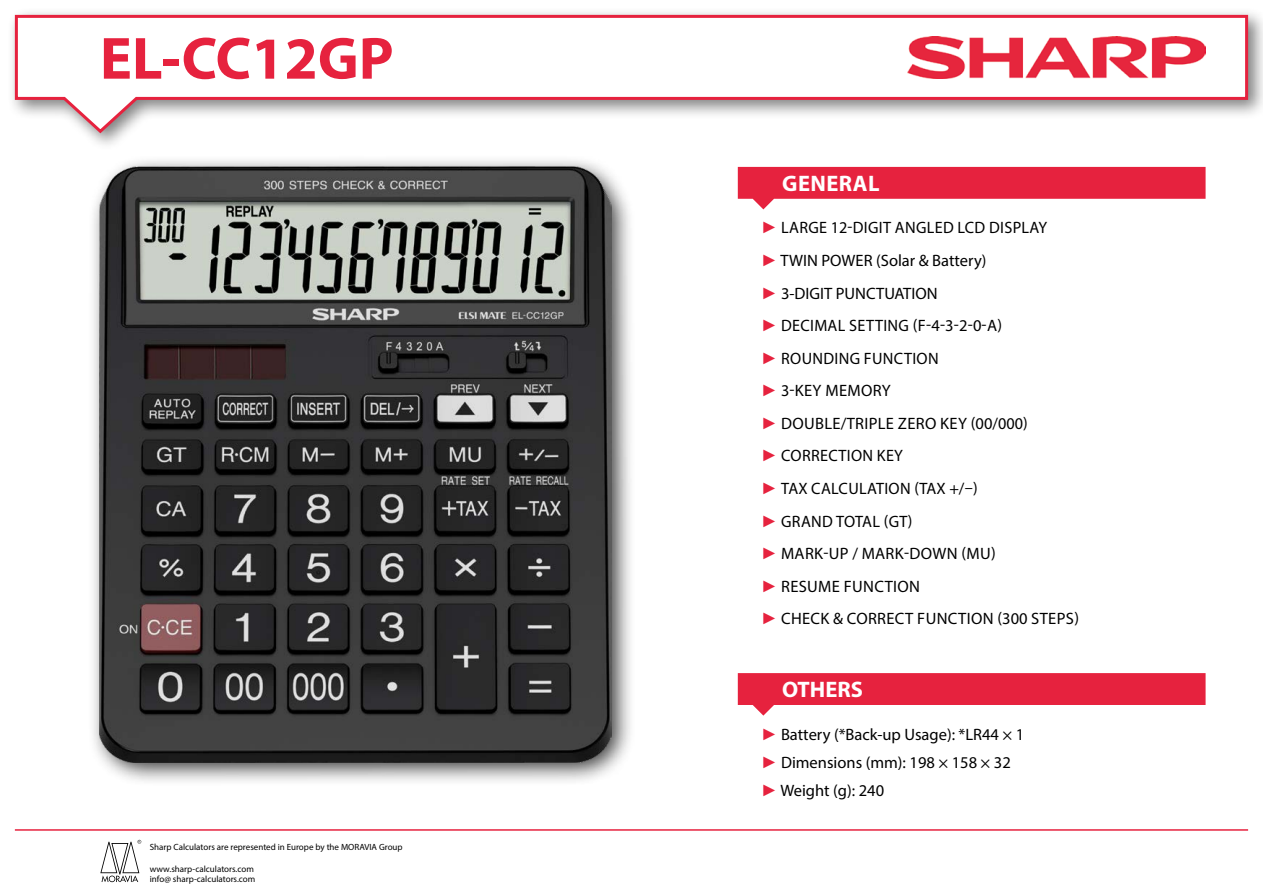
<style>
.page{position:relative;width:1263px;height:893px;background:#fff}
.page>*{position:absolute;margin:0;border:0;box-sizing:border-box;transform-origin:0 0}
.t1{font:700 60px "Myriad Pro";color:#e6223e}
.t2{font:700 22.5px "Myriad Pro";letter-spacing:.02em;color:#fff}
.t3{font:16.5px "Myriad Pro";letter-spacing:.02em;color:#000}
.t4{font:16.5px "Myriad Pro";color:#000}
.t5{font:9px/10.8px "Myriad Pro";color:#000}
.s1{font-family:"Arial";color:#e6223e}
</style>
<div class="page">
<svg style="left:13px;top:13px;width:1236px;height:122px"></svg>
<img style="left:907px;top:36px;width:298px;height:43px">
<hr style="left:15px;top:829px;width:1233px;height:2px;background:#e6223e">
<svg style="left:100px;top:840px;width:41px;height:42px"></svg>
<svg style="left:738px;top:167px;width:467px;height:42px"></svg>
<svg style="left:738px;top:673px;width:467px;height:43px"></svg>
<div style="left:88px;top:155px;width:548px;height:632px;background:#000;opacity:.75"></div>
<img style="left:100px;top:167px;width:511px;height:595px">
<p class="t1" style="left:100px;top:19px;width:295px">EL-CC12GP</p>
<p class="t5" style="left:150px;top:841px;width:254px">Sharp Calculators are represented in Europe by the MORAVIA Group</p>
<p class="t5" style="left:150px;top:863px;width:107px">www.sharp-calculators.com info@ sharp-calculators.com</p>
<p class="t2" style="left:782px;top:169px;width:99px">GENERAL</p>
<p class="t3" style="left:761px;top:218px;width:288px"><span class="s1">►</span> LARGE 12-DIGIT ANGLED LCD DISPLAY</p>
<p class="t4" style="left:761px;top:250px;width:227px"><span class="s1">►</span> TWIN POWER (Solar &amp; Battery)</p>
<p class="t4" style="left:761px;top:283px;width:178px"><span class="s1">►</span> 3-DIGIT PUNCTUATION</p>
<p class="t3" style="left:761px;top:315px;width:242px"><span class="s1">►</span> DECIMAL SETTING (F-4-3-2-0-A)</p>
<p class="t3" style="left:761px;top:348px;width:179px"><span class="s1">►</span> ROUNDING FUNCTION</p>
<p class="t3" style="left:761px;top:381px;width:131px"><span class="s1">►</span> 3-KEY MEMORY</p>
<p class="t3" style="left:761px;top:413px;width:268px"><span class="s1">►</span> DOUBLE/TRIPLE ZERO KEY (00/000)</p>
<p class="t3" style="left:761px;top:446px;width:143px"><span class="s1">►</span> CORRECTION KEY</p>
<p class="t3" style="left:761px;top:478px;width:218px"><span class="s1">►</span> TAX CALCULATION (TAX +/–)</p>
<p class="t3" style="left:761px;top:511px;width:153px"><span class="s1">►</span> GRAND TOTAL (GT)</p>
<p class="t3" style="left:761px;top:543px;width:236px"><span class="s1">►</span> MARK-UP / MARK-DOWN (MU)</p>
<p class="t3" style="left:761px;top:576px;width:160px"><span class="s1">►</span> RESUME FUNCTION</p>
<p class="t3" style="left:761px;top:608px;width:319px"><span class="s1">►</span> CHECK &amp; CORRECT FUNCTION (300 STEPS)</p>
<p class="t2" style="left:782px;top:675px;width:82px">OTHERS</p>
<p class="t4" style="left:761px;top:724px;width:265px"><span class="s1">►</span> Battery (*Back-up Usage): *LR44 × 1</p>
<p class="t4" style="left:761px;top:752px;width:251px"><span class="s1">►</span> Dimensions (mm): 198 × 158 × 32</p>
<p class="t4" style="left:761px;top:781px;width:124px"><span class="s1">►</span> Weight (g): 240</p>
</div>
